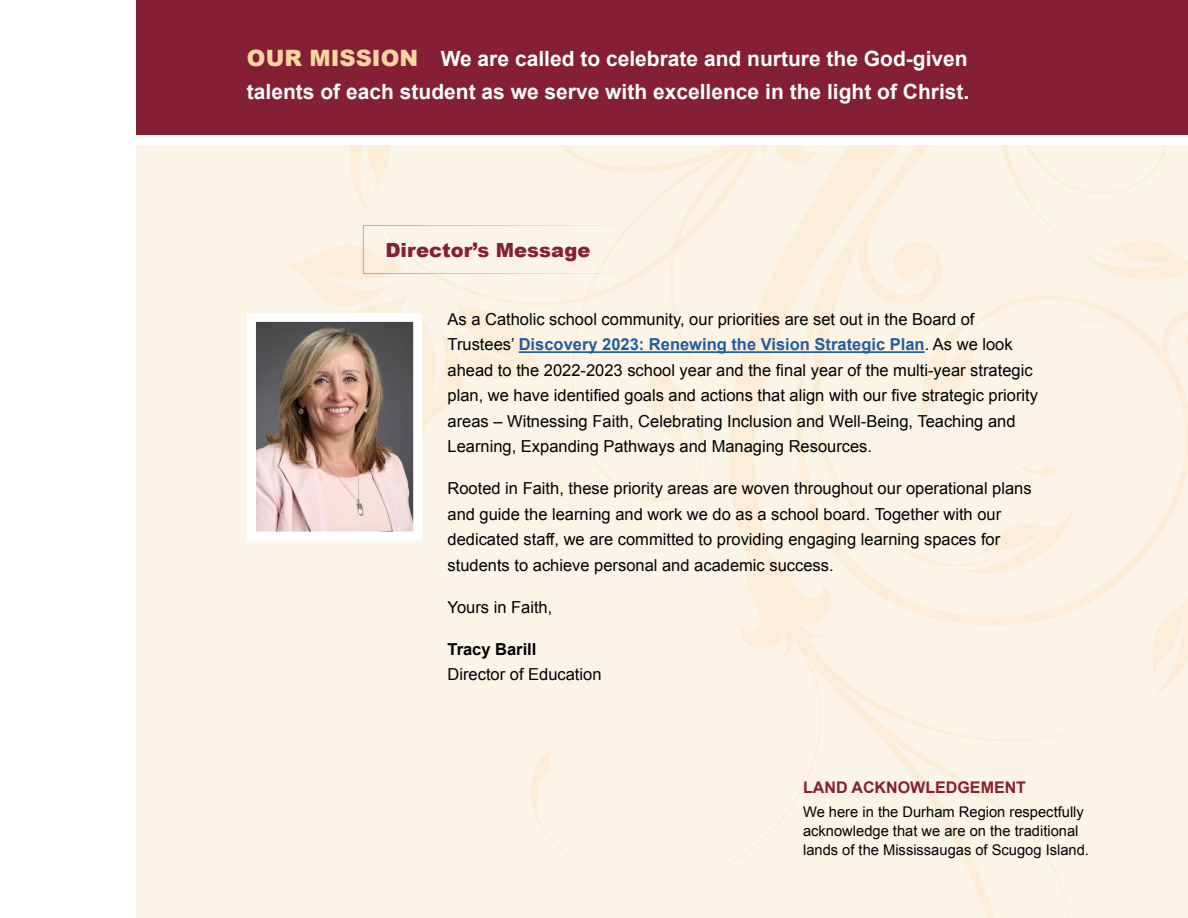
<style>
.page{position:relative;width:1188px;height:918px;background:#fff}
.page>*{position:absolute;margin:0;border:0;box-sizing:border-box;transform-origin:0 0}
.t1{font:700 21px/33px "Arial";color:#fff}
.t2{font:900 19.5px "Arial";color:#852034}
.t3{font:16.5px/25.5px "Arial";color:#000}
.t4{font:700 16.5px "Arial";color:#000}
.t5{font:700 16.05px "Arial";color:#852034}
.t6{font:14.7px/18.8px "Arial";color:#000}
.s1{font-weight:900;font-size:22.5px;color:#f8d5a1}
.s2{font-weight:700;color:#215e9e}
</style>
<div class="page">
<div style="left:136px;top:146px;width:1052px;height:772px;background:#fdf4e8"></div>
<svg style="left:736px;top:479px;width:332px;height:438px"></svg>
<svg style="left:736px;top:542px;width:39px;height:94px"></svg>
<svg style="left:538px;top:636px;width:256px;height:261px"></svg>
<svg style="left:531px;top:748px;width:35px;height:73px"></svg>
<svg style="left:775px;top:479px;width:411px;height:163px"></svg>
<svg style="left:609px;top:479px;width:138px;height:38px"></svg>
<svg style="left:798px;top:629px;width:349px;height:170px"></svg>
<svg style="left:807px;top:479px;width:199px;height:122px"></svg>
<svg style="left:962px;top:506px;width:111px;height:80px"></svg>
<svg style="left:794px;top:637px;width:239px;height:281px"></svg>
<svg style="left:1147px;top:493px;width:40px;height:202px"></svg>
<svg style="left:285px;top:146px;width:902px;height:333px"></svg>
<img style="left:1187px;top:145px;width:1px;height:514px">
<div style="left:136px;top:0;width:1052px;height:135px;background:#852034"></div>
<img style="left:257px;top:323px;width:155px;height:208px">
<div style="left:247px;top:313px;width:175px;height:228px;border:9px solid #fff"></div>
<hr style="left:519px;top:351px;width:406px;height:2px;background:#215e9e">
<p class="t1" style="left:247px;top:43px;width:724px"><span class="s1">OUR MISSION</span> We are called to celebrate and nurture the God-given talents of each student as we serve with excellence in the light of Christ.</p>
<p class="t2" style="left:385px;top:236px;width:206px">Director’s Message</p>
<p class="t3" style="left:448px;top:307px;width:592px">As a Catholic school community, our priorities are set out in the Board of Trustees’ <span class="s2">Discovery 2023: Renewing the Vision Strategic Plan</span>. As we look ahead to the 2022-2023 school year and the final year of the multi-year strategic plan, we have identified goals and actions that align with our five strategic priority areas – Witnessing Faith, Celebrating Inclusion and Well-Being, Teaching and Learning, Expanding Pathways and Managing Resources.</p>
<p class="t3" style="left:448px;top:476px;width:586px">Rooted in Faith, these priority areas are woven throughout our operational plans and guide the learning and work we do as a school board. Together with our dedicated staff, we are committed to providing engaging learning spaces for students to achieve personal and academic success.</p>
<p class="t3" style="left:448px;top:595px;width:106px">Yours in Faith,</p>
<p class="t4" style="left:448px;top:638px;width:90px">Tracy Barill</p>
<p class="t3" style="left:448px;top:662px;width:156px">Director of Education</p>
<p class="t5" style="left:803px;top:777px;width:225px">LAND ACKNOWLEDGEMENT</p>
<p class="t6" style="left:803px;top:803px;width:287px">We here in the Durham Region respectfully acknowledge that we are on the traditional lands of the Mississaugas of Scugog Island.</p>
</div>
